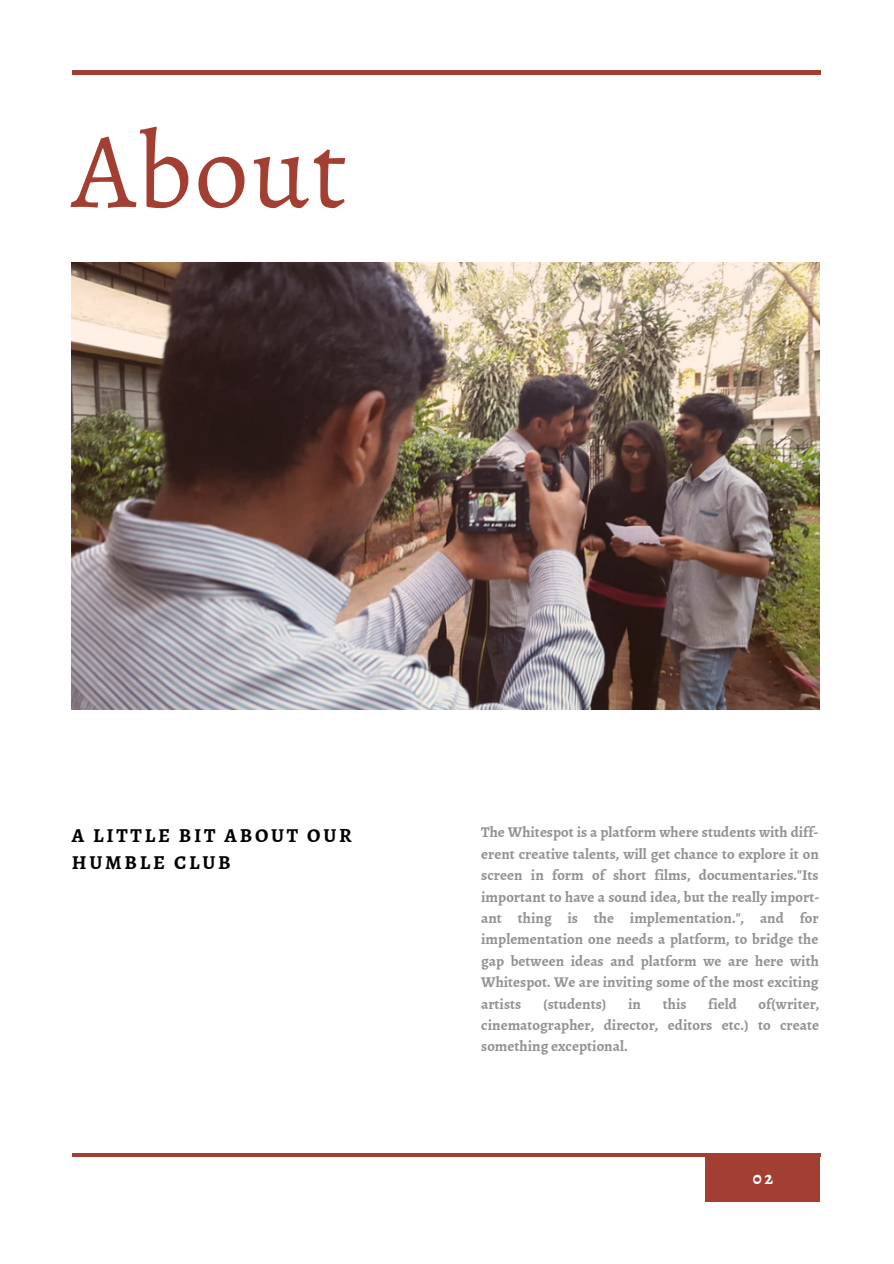
<style>
.page{position:relative;width:894px;height:1264px;background:#fff}
.page>*{position:absolute;margin:0;border:0;box-sizing:border-box;transform-origin:0 0}
.t1{font:108.15px "Sahitya";letter-spacing:.02em;color:#a23f32}
.t2{font:700 19.8px/27px "Sahitya";letter-spacing:.14em;color:#000}
.t3{font:700 18px "Sahitya";color:#fff}
.t4{font:700 15px/21.5px "Sahitya";color:#929292;text-align:justify}
</style>
<div class="page">
<hr style="left:72px;top:71px;width:748px;height:3px;background:#a23f32">
<hr style="left:72px;top:1153px;width:748px;height:3px;background:#a23f32">
<div style="left:704px;top:1155px;width:115px;height:46px;background:#a23f32"></div>
<img style="left:72px;top:262px;width:747px;height:447px">
<h1 class="t1" style="left:72px;top:87px;width:276px">About</h1>
<h2 class="t2" style="left:72px;top:821px;width:282px">A LITTLE BIT ABOUT OUR<br>HUMBLE CLUB</h2>
<p class="t4" style="left:481px;top:821px;width:339px">The Whitespot is a platform where students with diff&shy;erent creative talents, will get chance to explore it on screen in form of short films, documentaries."Its important to have a sound idea, but the really import&shy;ant thing is the implementation.", and for implementation one needs a platform, to bridge the gap between ideas and platform we are here with Whitespot. We are inviting some of the most exciting artists</p>
<p class="t4" style="left:481px;top:992px;width:340px;text-indent:277px">of(writer, cinematographer, director, editors etc.) to create something exceptional.</p>
<p class="t4" style="left:543px;top:992px;width:65px">(students)</p>
<p class="t4" style="left:628px;top:992px;width:14px">in</p>
<p class="t4" style="left:662px;top:992px;width:25px">this</p>
<p class="t4" style="left:708px;top:992px;width:30px">field</p>
<p class="t3" style="left:752px;top:1163px;width:22px">02</p>
</div>
